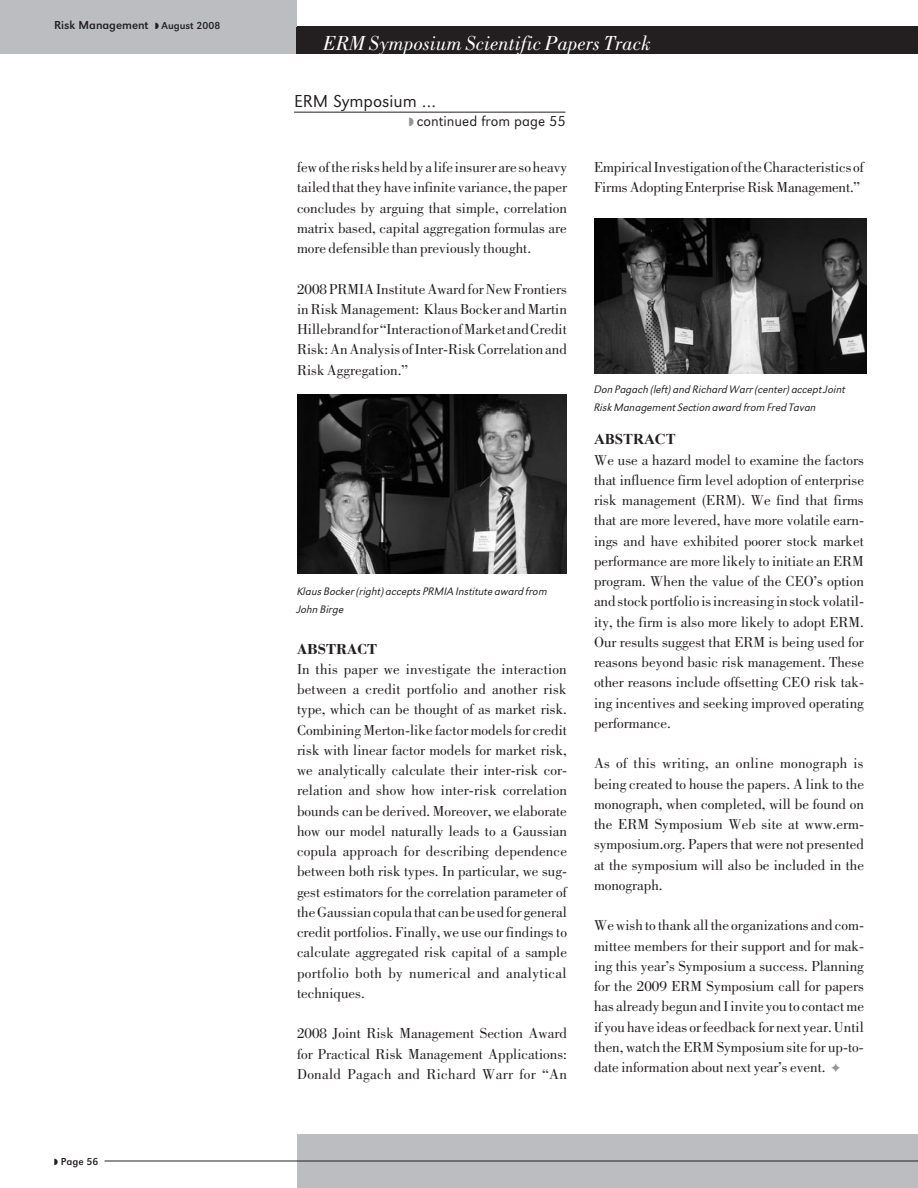
<style>
.page{position:relative;width:918px;height:1188px;background:#fff}
.page>*{position:absolute;margin:0;border:0;box-sizing:border-box;transform-origin:0 0}
.Italic_body_text{font:italic 21px "Bodoni";letter-spacing:.005em;color:#fff}
.t1{font:18px "URW Grotesk T Ligh";color:#231f20}
.Body_text{font:15px/20.2px "Bodoni";color:#231f20;text-align:justify}
.t2{font:15px "URW Grotesk T Ligh";color:#231f20}
.Body_text-2{font:700 15px "Bodoni";color:#231f20}
.Body_text-3{font:700 15px "Times New Roman";color:#231f20}
.t3{font:12px "URW Grotesk T";color:#231f20}
.Picture_Caption{font:11.25px/18px "URW Grotesk T Ligh Obli";color:#231f20}
.t4{font:10.5px "URW Grotesk T";color:#231f20}
.s1{font-size:10.5px}
</style>
<div class="page">
<div style="left:297px;top:26px;width:621px;height:28px;background:#231f20"></div>
<div style="left:297px;top:1134px;width:621px;height:54px;background:#bcbdc0"></div>
<hr style="left:105px;top:1161px;width:813px;height:1px;background:#231f20">
<div style="left:0;top:0;width:297px;height:54px;background:#bcbdc0"></div>
<img style="left:297px;top:394px;width:270px;height:180px">
<img style="left:594px;top:219px;width:272px;height:155px">
<div style="left:296px;top:27px;width:622px;height:27px;background:#231f20"></div>
<hr style="left:294px;top:112px;width:272px;height:1px;background:#231f20">
<p class="t3" style="left:54px;top:18px;width:168px">Risk Management <span class="s1">August 2008</span></p>
<p class="t4" style="left:61px;top:1156px;width:39px">Page 56</p>
<h1 class="Italic_body_text" style="left:311px;top:29px;width:154px">Chairman’s Corner</h1>
<p class="Italic_body_text" style="left:323px;top:31px;width:329px">ERM Symposium Scientific Papers Track</p>
<p class="t1" style="left:294px;top:90px;width:144px">ERM Symposium …</p>
<p class="t2" style="left:417px;top:113px;width:150px">continued from page 55</p>
<p class="Body_text" style="left:297px;top:157px;width:272px">few of the risks held by a life insurer are so heavy tailed that they have infinite variance, the paper concludes by arguing that simple, correlation matrix based, capital aggregation formulas are more defensible than previously thought.</p>
<p class="Body_text" style="left:297px;top:279px;width:271px">2008 PRMIA Institute Award for New Frontiers in Risk Management: Klaus Bocker and Martin Hillebrand for “Interaction of Market and Credit Risk: An Analysis of Inter-Risk Correlation and Risk Aggregation.”</p>
<p class="Picture_Caption" style="left:297px;top:582px;width:252px">Klaus Bocker (right) accepts PRMIA Institute award from<br>John Birge</p>
<p class="Body_text-2" style="left:297px;top:639px;width:82px">ABSTRACT</p>
<p class="Body_text" style="left:297px;top:659px;width:272px">In this paper we investigate the interaction between a credit portfolio and another risk type, which can be thought of as market risk.<br>Combining Merton-like factor models for credit risk with linear factor models for market risk, we analytically calculate their inter-risk cor&shy;relation and show how inter-risk correlation bounds can be derived. Moreover, we elaborate how our model naturally leads to a Gaussian copula approach for describing dependence between both risk types. In particular, we sug&shy;gest estimators for the correlation parameter of the Gaussian copula that can be used for general credit portfolios. Finally, we use our findings to calculate aggregated risk capital of a sample portfolio both by numerical and analytical techniques.</p>
<p class="Body_text" style="left:297px;top:1023px;width:272px">2008 Joint Risk Management Section Award for Practical Risk Management Applications:<br>Donald Pagach and Richard Warr for “An</p>
<p class="Body_text" style="left:594px;top:157px;width:272px">Empirical Investigation of the Characteristics of<br>Firms Adopting Enterprise Risk Management.”</p>
<p class="Picture_Caption" style="left:594px;top:380px;width:253px">Don Pagach (left) and Richard Warr (center) accept Joint<br>Risk Management Section award from Fred Tavan</p>
<p class="Body_text-3" style="left:594px;top:429px;width:83px">ABSTRACT</p>
<p class="Body_text" style="left:594px;top:450px;width:272px">We use a hazard model to examine the factors that influence firm level adoption of enterprise risk management (ERM). We find that firms that are more levered, have more volatile earn&shy;ings and have exhibited poorer stock market performance are more likely to initiate an ERM program. When the value of the CEO’s option and stock portfolio is increasing in stock volatil&shy;ity, the firm is also more likely to adopt ERM.<br>Our results suggest that ERM is being used for reasons beyond basic risk management. These other reasons include offsetting CEO risk tak&shy;ing incentives and seeking improved operating performance.</p>
<p class="Body_text" style="left:594px;top:753px;width:272px">As of this writing, an online monograph is being created to house the papers. A link to the monograph, when completed, will be found on the ERM Symposium Web site at www.erm&shy;symposium.org. Papers that were not presented at the symposium will also be included in the monograph.</p>
<p class="Body_text" style="left:594px;top:915px;width:272px">We wish to thank all the organizations and com&shy;mittee members for their support and for mak&shy;ing this year’s Symposium a success. Planning for the 2009 ERM Symposium call for papers has already begun and I invite you to contact me if you have ideas or feedback for next year. Until then, watch the ERM Symposium site for up-to&shy;date information about next year’s event.</p>
</div>
